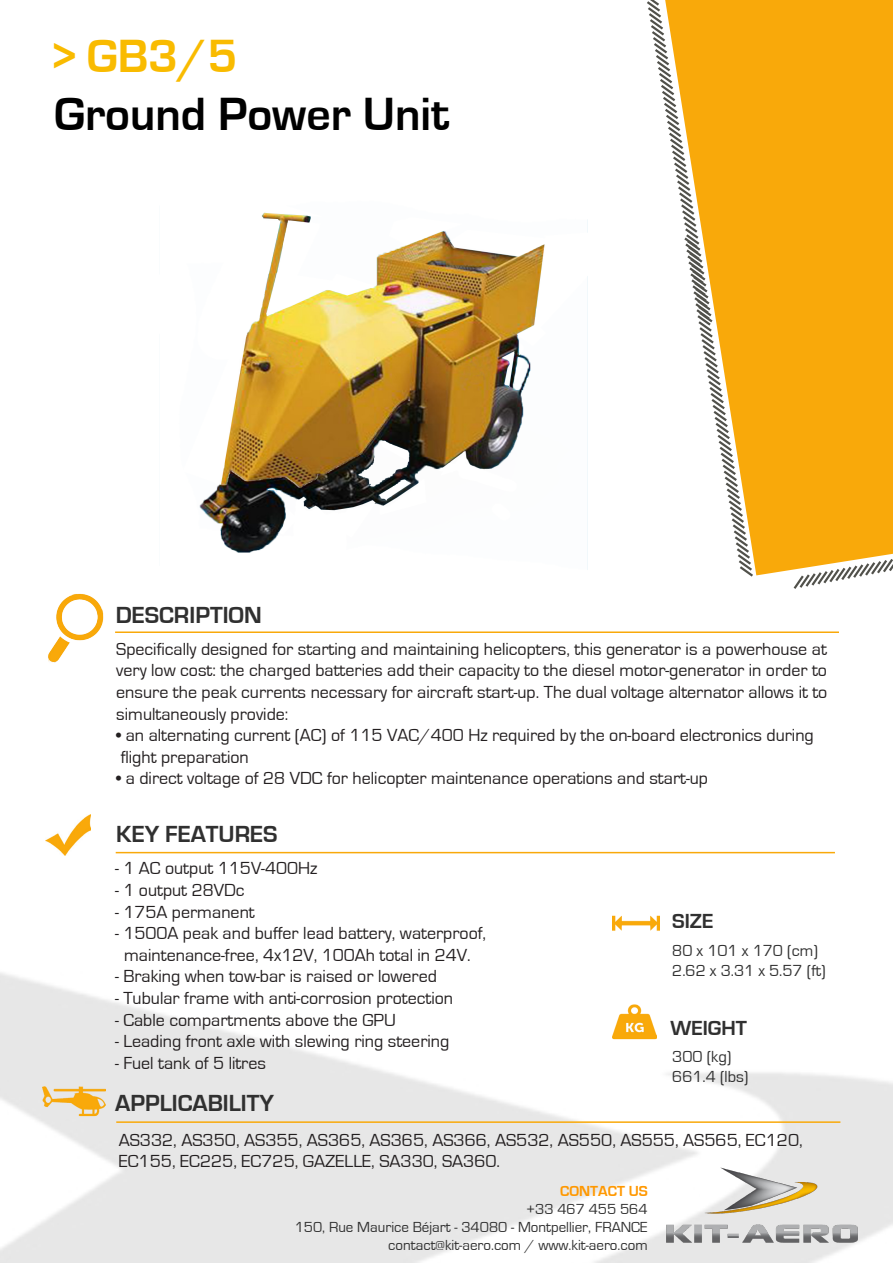
<style>
.page{position:relative;width:893px;height:1263px;background:#fff}
.page>*{position:absolute;margin:0;border:0;box-sizing:border-box;transform-origin:0 0}
.t1{font:700 48px "Eurostile";color:#000}
.t2{font:700 48px "Eurostile";color:#f9bb00}
.t3{font:700 24px "Eurostile";color:#303030}
.t4{font:700 21px "Eurostile";color:#303030}
.t5{font:18px/21.6px "Eurostile";color:#231f20;text-align:justify}
.t6{font:16.5px "Eurostile";color:#303030}
.t7{font:15px "Eurostile";color:#303030}
.t8{font:700 15px "Eurostile";color:#ff9800}
</style>
<div class="page">
<svg style="left:0;top:851px;width:893px;height:412px"></svg>
<hr style="left:116px;top:852px;width:719px;height:1px;background:#f9a90a">
<div style="left:755px;top:0;width:138px;height:575px;background:#f9a90a"></div>
<img style="left:48px;top:593px;width:56px;height:70px">
<hr style="left:115px;top:631px;width:724px;height:2px;background:#f9a90a">
<img style="left:45px;top:814px;width:46px;height:42px">
<img style="left:612px;top:900px;width:47px;height:46px">
<img style="left:612px;top:1000px;width:44px;height:41px">
<svg style="left:791px;top:512px;width:102px;height:77px"></svg>
<img style="left:665px;top:1167px;width:194px;height:79px">
<svg style="left:587px;top:0;width:168px;height:577px"></svg>
<svg style="left:587px;top:373px;width:81px;height:172px"></svg>
<hr style="left:116px;top:1121px;width:724px;height:2px;background:#f9a90a">
<img style="left:42px;top:1064px;width:64px;height:75px">
<img style="left:199px;top:212px;width:346px;height:341px">
<p class="t2" style="left:54px;top:30px;width:185px">&gt; GB3/5</p>
<p class="t1" style="left:54px;top:88px;width:397px">Ground Power Unit</p>
<p class="t3" style="left:116px;top:602px;width:148px">DESCRIPTION</p>
<p class="t5" style="left:116px;top:638px;width:713px">Specifically designed for starting and maintaining helicopters, this generator is a powerhouse at very low cost: the charged batteries add their capacity to the diesel motor-generator in order to ensure the peak currents necessary for aircraft start-up. The dual voltage alternator allows it to simultaneously provide:</p>
<p class="t5" style="left:116px;top:725px;width:699px">• an alternating current (AC) of 115 VAC/400 Hz required by the on-board electronics during</p>
<p class="t5" style="left:121px;top:746px;width:130px">flight preparation</p>
<p class="t5" style="left:116px;top:768px;width:593px">• a direct voltage of 28 VDC for helicopter maintenance operations and start-up</p>
<p class="t3" style="left:116px;top:821px;width:163px">KEY FEATURES</p>
<p class="t5" style="left:115px;top:858px;width:204px">- 1 AC output 115V-400Hz</p>
<p class="t5" style="left:115px;top:879px;width:131px">- 1 output 28VDc</p>
<p class="t5" style="left:115px;top:901px;width:141px">- 175A permanent</p>
<p class="t5" style="left:115px;top:923px;width:373px;text-align:center">- 1500A peak and buffer lead battery, waterproof, maintenance-free, 4x12V, 100Ah total in 24V.</p>
<p class="t5" style="left:115px;top:966px;width:323px">- Braking when tow-bar is raised or lowered</p>
<p class="t5" style="left:115px;top:987px;width:340px">- Tubular frame with anti-corrosion protection</p>
<p class="t5" style="left:115px;top:1009px;width:282px">- Cable compartments above the GPU</p>
<p class="t5" style="left:115px;top:1031px;width:336px">- Leading front axle with slewing ring steering</p>
<p class="t5" style="left:115px;top:1052px;width:152px">- Fuel tank of 5 litres</p>
<p class="t3" style="left:115px;top:1090px;width:160px">APPLICABILITY</p>
<p class="t5" style="left:119px;top:1129px;width:686px">AS332, AS350, AS355, AS365, AS365, AS366, AS532, AS550, AS555, AS565, EC120,<br>EC155, EC225, EC725, GAZELLE, SA330, SA360.</p>
<p class="t4" style="left:672px;top:910px;width:43px">SIZE</p>
<p class="t6" style="left:672px;top:942px;width:147px">80 x 101 x 170 (cm)</p>
<p class="t6" style="left:672px;top:961px;width:155px">2.62 x 3.31 x 5.57 (ft)</p>
<p class="t4" style="left:670px;top:1017px;width:78px">WEIGHT</p>
<p class="t6" style="left:672px;top:1047px;width:61px">300 (kg)</p>
<p class="t6" style="left:672px;top:1067px;width:78px">661.4 (lbs)</p>
<p class="t8" style="left:560px;top:1183px;width:89px">CONTACT US</p>
<p class="t7" style="left:526px;top:1201px;width:123px">+33 467 455 564</p>
<p class="t7" style="left:295px;top:1219px;width:354px">150, Rue Maurice Béjart - 34080 - Montpellier, FRANCE</p>
<p class="t7" style="left:388px;top:1237px;width:261px">contact@kit-aero.com / www.kit-aero.com</p>
</div>
